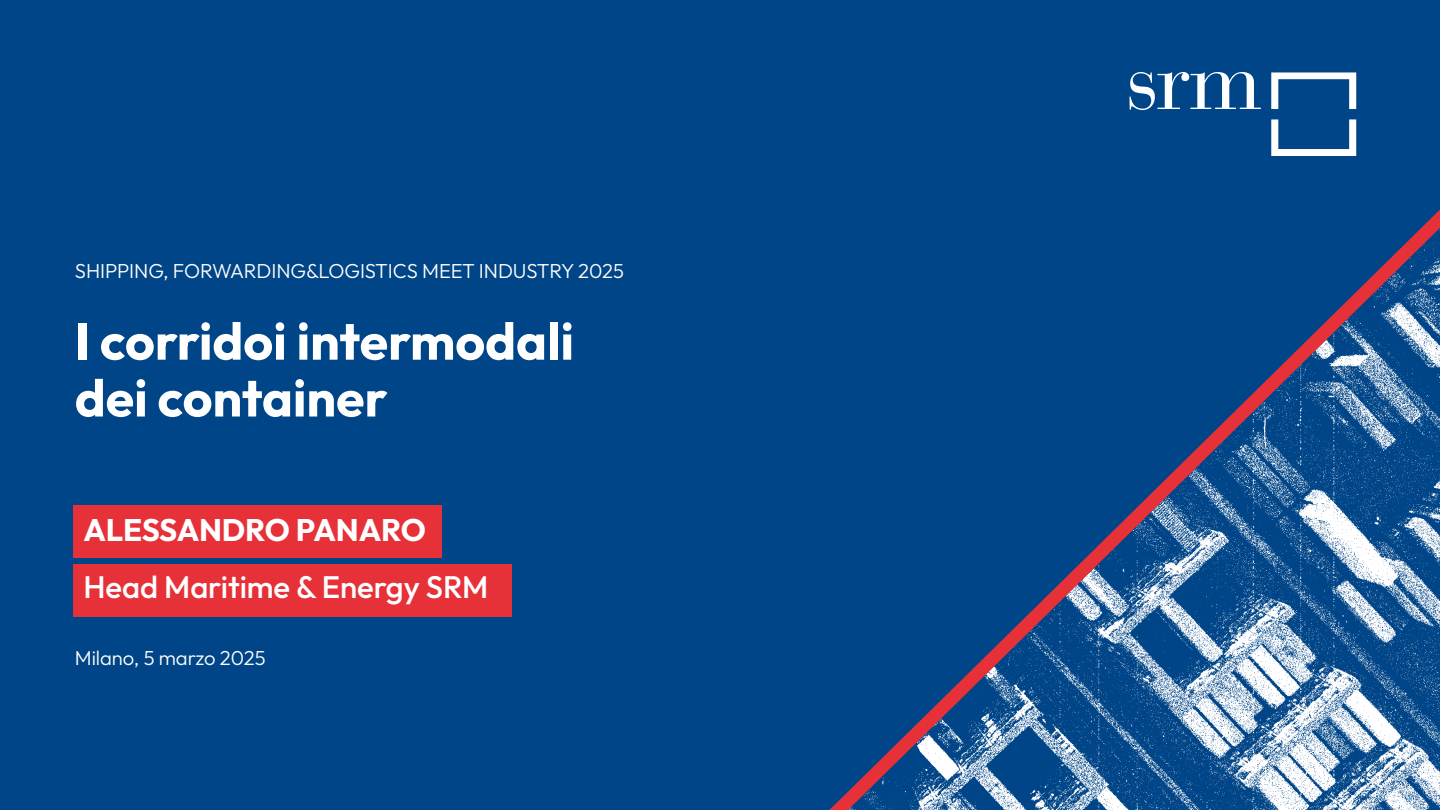
<style>
.page{position:relative;width:1440px;height:810px;background:#004587}
.page>*{position:absolute;margin:0;border:0;box-sizing:border-box;transform-origin:0 0}
.t1{font:700 51.9px/56.8px "Outfit";color:#fff}
.t2{font:500 31.12px "Outfit";letter-spacing:-.005em;color:#fff}
.t3{font:700 31.12px "Outfit";letter-spacing:-.01em;color:#fff}
.t4{font:300 20.25px "Outfit";letter-spacing:-.005em;color:#fff}
</style>
<div class="page">
<svg style="left:829px;top:210px;width:611px;height:600px;background:#275b93"></svg>
<svg style="left:1130px;top:72px;width:226px;height:84px"></svg>
<div style="left:74px;top:505px;width:368px;height:53px;background:#e73138"></div>
<div style="left:74px;top:564px;width:438px;height:53px;background:#e73138"></div>
<p class="t4" style="left:75px;top:258px;width:551px">SHIPPING, FORWARDING&amp;LOGISTICS MEET INDUSTRY 2025</p>
<h1 class="t1" style="left:75px;top:315px;width:501px">I corridoi intermodali dei container</h1>
<h2 class="t3" style="left:84px;top:510px;width:344px">ALESSANDRO PANARO</h2>
<h2 class="t2" style="left:84px;top:567px;width:406px">Head Maritime &amp; Energy SRM</h2>
<p class="t4" style="left:75px;top:645px;width:192px">Milano, 5 marzo 2025</p>
</div>
